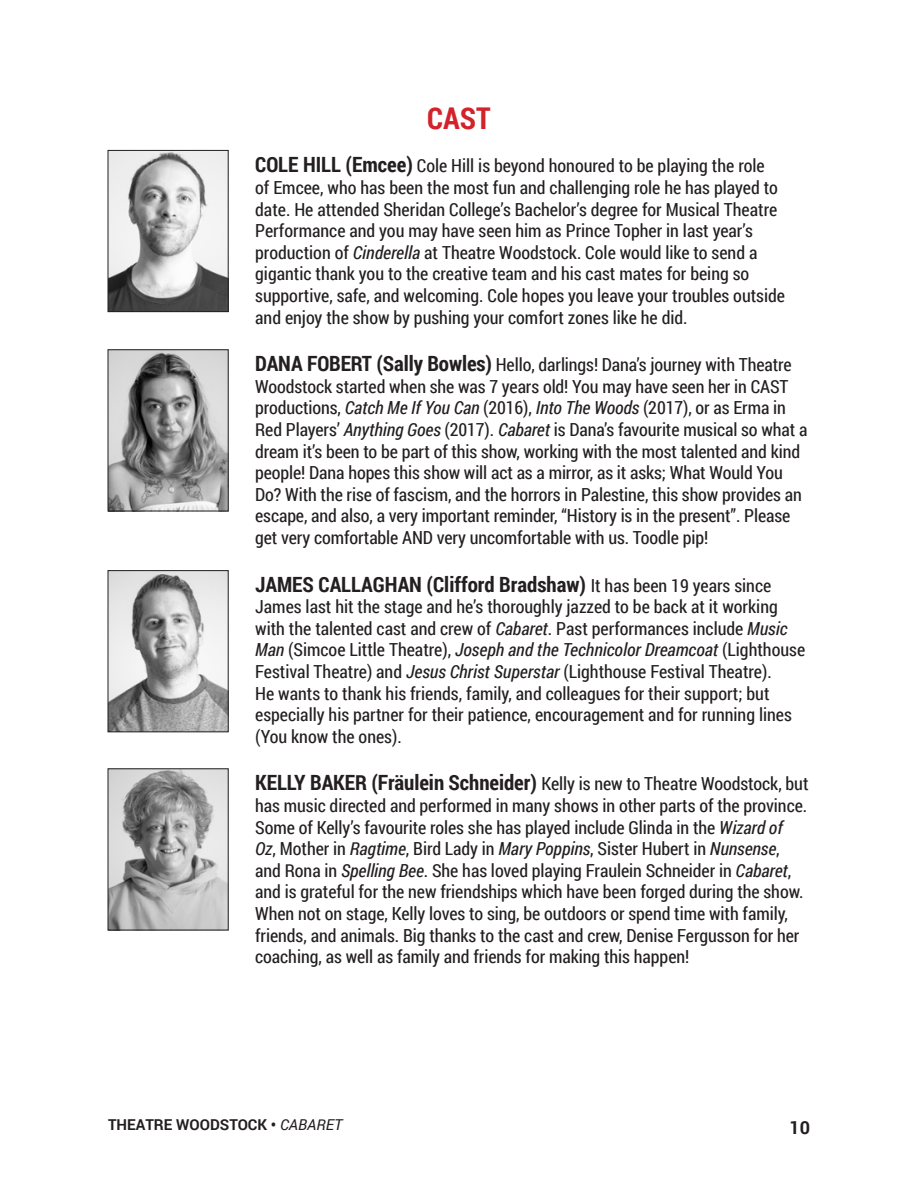
<style>
.page{position:relative;width:918px;height:1188px;background:#fff}
.page>*{position:absolute;margin:0;border:0;box-sizing:border-box;transform-origin:0 0}
.t1{font:700 30px "Roboto Condensed";color:#d2232a}
.t2{font:700 21px "Roboto Condensed";color:#231f20}
.t3{font:18px/21.6px "Roboto Condensed";letter-spacing:-.005em;color:#231f20}
.t4{font:700 18px "Roboto";color:#231f20}
.t5{font:700 15px "Roboto";color:#231f20}
.s1{font-weight:700;font-size:21px}
.s2{font-style:italic}
.s3{font-weight:400;font-size:18px}
.s4{font-weight:400;font-style:italic}
</style>
<div class="page">
<img style="left:110px;top:152px;width:117px;height:158px">
<div style="left:108px;top:150px;width:121px;height:162px;border:1px solid #231f20"></div>
<img style="left:110px;top:351px;width:117px;height:158px">
<div style="left:108px;top:349px;width:121px;height:162px;border:1px solid #231f20"></div>
<img style="left:110px;top:572px;width:117px;height:158px">
<div style="left:108px;top:570px;width:121px;height:162px;border:1px solid #231f20"></div>
<img style="left:110px;top:770px;width:117px;height:158px">
<div style="left:108px;top:768px;width:121px;height:162px;border:1px solid #231f20"></div>
<h1 class="t1" style="left:427px;top:97px;width:65px">CAST</h1>
<p class="t3" style="left:255px;top:155px;width:531px"><span class="s1">COLE HILL (Emcee)</span> Cole Hill is beyond honoured to be playing the role<br>of Emcee, who has been the most fun and challenging role he has played to date. He attended Sheridan College’s Bachelor’s degree for Musical Theatre Performance and you may have seen him as Prince Topher in last year’s production of <span class="s2">Cinderella</span> at Theatre Woodstock. Cole would like to send a gigantic thank you to the creative team and his cast mates for being so supportive, safe, and welcoming. Cole hopes you leave your troubles outside and enjoy the show by pushing your comfort zones like he did.</p>
<p class="t3" style="left:255px;top:353px;width:554px"><span class="s1">DANA FOBERT (Sally Bowles)</span> Hello, darlings! Dana’s journey with Theatre Woodstock started when she was 7 years old! You may have seen her in CAST productions, <span class="s2">Catch Me If You Can</span> (2016), <span class="s2">Into The Woods</span> (2017), or as Erma in Red Players’ <span class="s2">Anything Goes</span> (2017). <span class="s2">Cabaret</span> is Dana’s favourite musical so what a dream it’s been to be part of this show, working with the most talented and kind people! Dana hopes this show will act as a mirror, as it asks; What Would You Do? With the rise of fascism, and the horrors in Palestine, this show provides an escape, and also, a very important reminder, “History is in the present”. Please get very comfortable AND very uncomfortable with us. Toodle pip!</p>
<p class="t2" style="left:255px;top:569px;width:518px">JAMES CALLAGHAN (Clifford Bradshaw) <span class="s3">It has been 19 years since</span></p>
<p class="t3" style="left:255px;top:595px;width:552px">James last hit the stage and he’s thoroughly jazzed to be back at it working with the talented cast and crew of <span class="s2">Cabaret</span>. Past performances include <span class="s2">Music Man</span> (Simcoe Little Theatre), <span class="s2">Joseph and the Technicolor Dreamcoat</span> (Lighthouse Festival Theatre) and <span class="s2">Jesus Christ Superstar</span> (Lighthouse Festival Theatre).<br>He wants to thank his friends, family, and colleagues for their support; but especially his partner for their patience, encouragement and for running lines (You know the ones).</p>
<p class="t3" style="left:255px;top:773px;width:555px"><span class="s1">KELLY BAKER (Fräulein Schneider)</span> Kelly is new to Theatre Woodstock, but has music directed and performed in many shows in other parts of the province.<br>Some of Kelly’s favourite roles she has played include Glinda in the <span class="s2">Wizard of<br>Oz</span>, Mother in <span class="s2">Ragtime</span>, Bird Lady in <span class="s2">Mary Poppins</span>, Sister Hubert in <span class="s2">Nunsense</span>, and Rona in <span class="s2">Spelling Bee</span>. She has loved playing Fraulein Schneider in <span class="s2">Cabaret</span>, and is grateful for the new friendships which have been forged during the show.<br>When not on stage, Kelly loves to sing, be outdoors or spend time with family, friends, and animals. Big thanks to the cast and crew, Denise Fergusson for her coaching, as well as family and friends for making this happen!</p>
<p class="t5" style="left:108px;top:1114px;width:236px">THEATRE WOODSTOCK • <span class="s4">CABARET</span></p>
<p class="t4" style="left:789px;top:1115px;width:22px">10</p>
</div>
